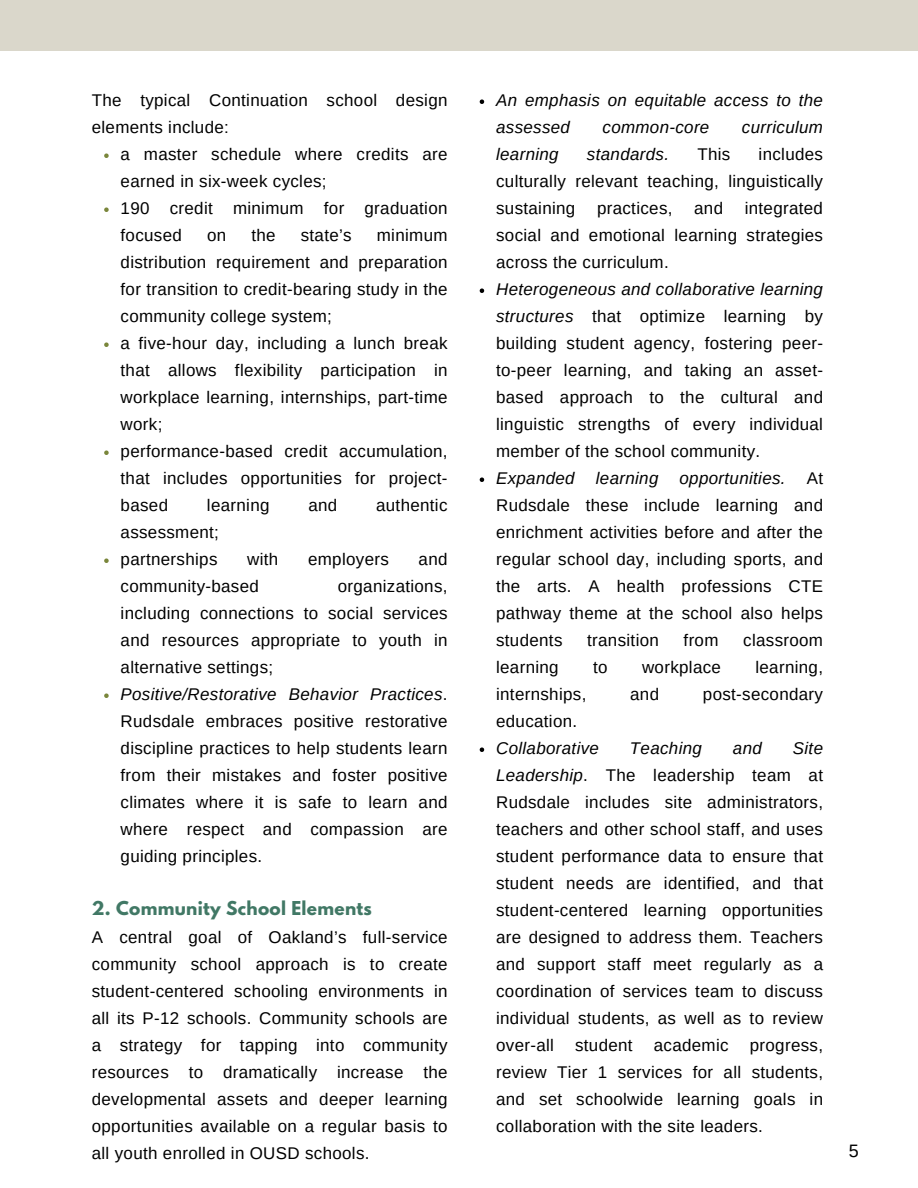
<style>
.page{position:relative;width:918px;height:1188px;background:#fff}
.page>*{position:absolute;margin:0;border:0;box-sizing:border-box;transform-origin:0 0}
.t1{font:18px "Arimo";color:#000}
.t2{font:16.95px/27px "Arimo";letter-spacing:.02em;color:#000;text-align:justify}
.t3{font:italic 16.95px/27px "Arimo";letter-spacing:.02em;color:#000}
.t4{font:700 16.95px "League Spartan";letter-spacing:.02em;color:#417865}
.s1{font-style:italic}
</style>
<div class="page">
<svg style="left:104px;top:153px;width:5px;height:5px"></svg>
<svg style="left:104px;top:207px;width:5px;height:5px"></svg>
<svg style="left:104px;top:342px;width:5px;height:5px"></svg>
<svg style="left:104px;top:450px;width:5px;height:5px"></svg>
<svg style="left:104px;top:558px;width:5px;height:5px"></svg>
<svg style="left:104px;top:693px;width:5px;height:5px"></svg>
<svg style="left:480px;top:99px;width:4px;height:5px"></svg>
<svg style="left:480px;top:288px;width:4px;height:5px"></svg>
<svg style="left:480px;top:477px;width:4px;height:5px"></svg>
<svg style="left:480px;top:747px;width:4px;height:5px"></svg>
<div style="left:0;top:0;width:918px;height:51px;background:#dad7cb"></div>
<p class="t2" style="left:92px;top:87px;width:357px">The typical Continuation school design elements include:</p>
<p class="t2" style="left:121px;top:141px;width:328px">a master schedule where credits are earned in six-week cycles;</p>
<p class="t2" style="left:121px;top:195px;width:328px">190 credit minimum for graduation focused</p>
<p class="t2" style="left:121px;top:222px;width:328px;text-indent:256px">minimum distribution requirement and preparation for transition to credit-bearing study in the community college system;</p>
<p class="t2" style="left:121px;top:330px;width:328px">a five-hour day, including a lunch break that allows flexibility participation in workplace learning, internships, part-time work;</p>
<p class="t2" style="left:121px;top:438px;width:328px">performance-based credit accumulation, that includes opportunities for project&shy;based</p>
<p class="t2" style="left:207px;top:222px;width:21px">on</p>
<p class="t2" style="left:251px;top:222px;width:26px">the</p>
<p class="t2" style="left:301px;top:222px;width:52px">state’s</p>
<p class="t2" style="left:207px;top:492px;width:64px">learning</p>
<p class="t2" style="left:308px;top:492px;width:30px">and</p>
<p class="t2" style="left:376px;top:492px;width:73px">authentic</p>
<p class="t2" style="left:121px;top:519px;width:100px">assessment;</p>
<p class="t2" style="left:121px;top:546px;width:98px">partnerships</p>
<p class="t2" style="left:247px;top:546px;width:33px">with</p>
<p class="t2" style="left:308px;top:546px;width:82px">employers</p>
<p class="t2" style="left:419px;top:546px;width:30px">and</p>
<p class="t2" style="left:121px;top:573px;width:140px">community-based</p>
<p class="t2" style="left:121px;top:573px;width:328px;text-indent:217px">organizations, including connections to social services and resources appropriate to youth in alternative settings;</p>
<p class="t2" style="left:121px;top:681px;width:328px"><span class="s1">Positive/Restorative Behavior Practices</span>.<br>Rudsdale embraces positive restorative discipline practices to help students learn from their mistakes and foster positive climates where it is safe to learn and where respect and compassion are guiding principles.</p>
<p class="t4" style="left:92px;top:900px;width:282px">2. Community School Elements</p>
<p class="t2" style="left:92px;top:924px;width:357px">A central goal of Oakland’s full-service community school approach is to create student-centered schooling environments in all its P-12 schools. Community schools are a strategy for tapping into community resources to dramatically increase the developmental assets and deeper learning opportunities available on a regular basis to all youth enrolled in OUSD schools.</p>
<p class="t3" style="left:496px;top:87px;width:328px">An emphasis on equitable access to the assessed</p>
<p class="t3" style="left:603px;top:114px;width:108px">common-core</p>
<p class="t3" style="left:742px;top:114px;width:83px">curriculum</p>
<p class="t3" style="left:496px;top:141px;width:64px">learning</p>
<p class="t3" style="left:587px;top:141px;width:84px">standards.</p>
<p class="t2" style="left:697px;top:141px;width:35px">This</p>
<p class="t2" style="left:496px;top:141px;width:328px;text-indent:262px">includes culturally relevant teaching, linguistically sustaining</p>
<p class="t2" style="left:496px;top:195px;width:328px;text-indent:249px">integrated social and emotional learning strategies across the curriculum.</p>
<p class="t2" style="left:496px;top:276px;width:328px"><span class="s1">Heterogeneous and collaborative learning structures</span> that optimize learning by building student agency, fostering peer&shy;to-peer learning, and taking an asset&shy;based approach to the cultural and linguistic strengths of every individual member of the school community.</p>
<p class="t2" style="left:496px;top:465px;width:328px"><span class="s1">Expanded learning opportunities.</span> At Rudsdale these include learning and enrichment activities before and after the regular school day, including sports, and the arts. A health professions CTE pathway theme at the school also helps students</p>
<p class="t2" style="left:597px;top:195px;width:77px">practices,</p>
<p class="t2" style="left:694px;top:195px;width:30px">and</p>
<p class="t2" style="left:587px;top:627px;width:73px">transition</p>
<p class="t2" style="left:684px;top:627px;width:36px">from</p>
<p class="t2" style="left:743px;top:627px;width:81px">classroom</p>
<p class="t2" style="left:496px;top:654px;width:64px">learning</p>
<p class="t2" style="left:593px;top:654px;width:16px">to</p>
<p class="t2" style="left:642px;top:654px;width:80px">workplace</p>
<p class="t2" style="left:755px;top:654px;width:69px">learning,</p>
<p class="t2" style="left:496px;top:681px;width:92px">internships,</p>
<p class="t2" style="left:630px;top:681px;width:30px">and</p>
<p class="t2" style="left:703px;top:681px;width:122px">post-secondary</p>
<p class="t2" style="left:496px;top:708px;width:83px">education.</p>
<p class="t3" style="left:496px;top:735px;width:104px">Collaborative</p>
<p class="t3" style="left:630px;top:735px;width:74px">Teaching</p>
<p class="t3" style="left:733px;top:735px;width:30px">and</p>
<p class="t2" style="left:496px;top:735px;width:328px;text-indent:297px"><span class="s1">Site Leadership</span>. The leadership team at Rudsdale includes site administrators, teachers and other school staff, and uses student performance data to ensure that student needs are identified, and that student-centered learning opportunities are designed to address them. Teachers and support staff meet regularly as a coordination of services team to discuss individual students, as well as to review over-all student academic progress, review Tier 1 services for all students, and set schoolwide learning goals in collaboration with the site leaders.</p>
<p class="t1" style="left:849px;top:1141px;width:12px">5</p>
</div>
